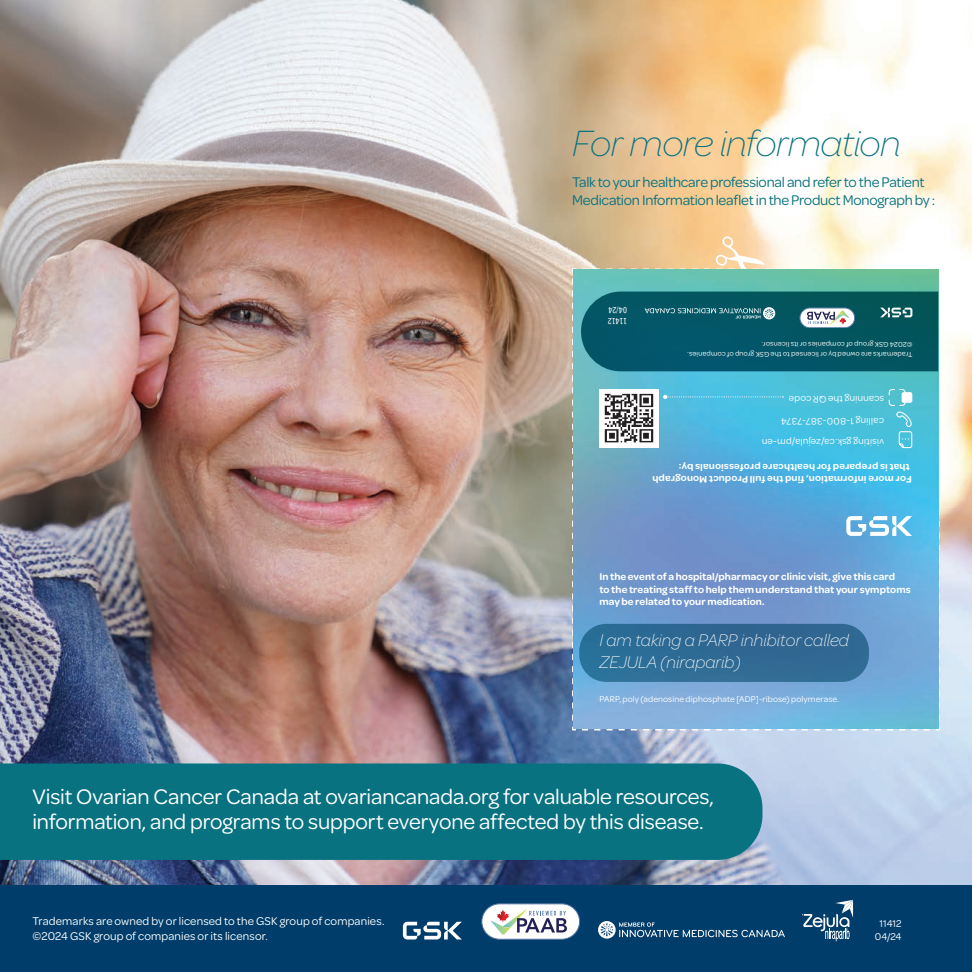
<style>
.page{position:relative;width:972px;height:972px;background:#fff}
.page>*{position:absolute;margin:0;border:0;box-sizing:border-box;transform-origin:0 0}
.t1{font:italic 200 39px "Omnes";letter-spacing:-.02em;color:#097280}
.Paragraph_Style_1{font:22.5px/25.5px "Omnes";letter-spacing:-.005em;color:#fff}
.t2{font:italic 200 18px/21.6px "Omnes";color:#fff}
.t3{font:15px/18px "Omnes";letter-spacing:-.015em;color:#097280}
.t4{font:12px "Omnes";letter-spacing:.015em;color:#fff}
.t5{font:600 10.5px/12.6px "Omnes";letter-spacing:.01em;color:#fff}
.t6{font:10.5px "Omnes";letter-spacing:-.005em;color:#fff}
.t7{font:600 10.2px/12.1px "Omnes";letter-spacing:.02em;color:#fff}
.t8{font:10.2px "Omnes";letter-spacing:.02em;color:#fff}
.t9{font:9px "Omnes";letter-spacing:.015em;color:#fff}
.t10{font:condensed 8.55px/10.2px "Trade Gothic Next LT Pro";letter-spacing:-.02em;color:#fff}
.t11{font:7.5px "Omnes";letter-spacing:.025em;color:#fff}
</style>
<div class="page">
<img style="left:0;top:0;width:972px;height:886px">
<div style="left:0;top:886px;width:972px;height:86px;background:#003d6a"></div>
<div style="left:482px;top:904px;width:98px;height:35px;background:#fff;border-radius:18px"></div>
<div style="left:482px;top:904px;width:98px;height:36px;border:1px solid #5576a2;border-radius:18px"></div>
<svg style="left:491px;top:910px;width:76px;height:25px"></svg>
<svg style="left:598px;top:921px;width:187px;height:18px"></svg>
<div style="left:0;top:763px;width:762px;height:97px;background:#097280"></div>
<svg style="left:403px;top:922px;width:59px;height:18px"></svg>
<svg style="left:802px;top:900px;width:51px;height:41px"></svg>
<svg style="left:572px;top:235px;width:368px;height:495px;background:#5e9ebb"></svg>
<p class="t1" style="left:572px;top:117px;width:330px">For more information</p>
<p class="t3" style="left:572px;top:172px;width:365px">Talk to your healthcare professional and refer to the Patient<br>Medication Information leaflet in the Product Monograph by :</p>
<p class="t10" style="left:627px;top:326px;width:21px;rotate:-180deg">11412<br>04/24</p>
<p class="t11" style="left:913px;top:350px;width:152px;rotate:-180deg">©2024 GSK group of companies or its licensor.</p>
<p class="t11" style="left:913px;top:359px;width:227px;rotate:-180deg">Trademarks are owned by or licensed to the GSK group of companies.</p>
<p class="t8" style="left:884px;top:406px;width:97px;rotate:-180deg">scanning the QR code</p>
<p class="t8" style="left:884px;top:428px;width:105px;rotate:-180deg">calling 1-800-387-7374</p>
<p class="t8" style="left:884px;top:450px;width:124px;rotate:-180deg">visiting gsk.ca/zejula/pm-en</p>
<p class="t7" style="left:912px;top:486px;width:261px;rotate:-180deg">For more information, find the full Product Monograph that is prepared for healthcare professionals by:</p>
<p class="t5" style="left:599px;top:570px;width:313px">In the event of a hospital/pharmacy or clinic visit, give this card<br>to the treating staff to help them understand that your symptoms may be related to your medication.</p>
<p class="t2" style="left:599px;top:628px;width:251px">I am taking a PARP inhibitor called<br>ZEJULA (niraparib)</p>
<p class="t9" style="left:599px;top:693px;width:241px">PARP, poly (adenosine diphosphate [ADP]-ribose) polymerase.</p>
<p class="Paragraph_Style_1" style="left:32px;top:782px;width:683px">Visit Ovarian Cancer Canada at ovariancanada.org for valuable resources, information, and programs to support everyone affected by this disease.</p>
<p class="t4" style="left:32px;top:913px;width:354px">Trademarks are owned by or licensed to the GSK group of companies.</p>
<p class="t4" style="left:32px;top:928px;width:237px">©2024 GSK group of companies or its licensor.</p>
<p class="t6" style="left:880px;top:916px;width:23px">11412</p>
<p class="t6" style="left:875px;top:929px;width:28px">04/24</p>
</div>
